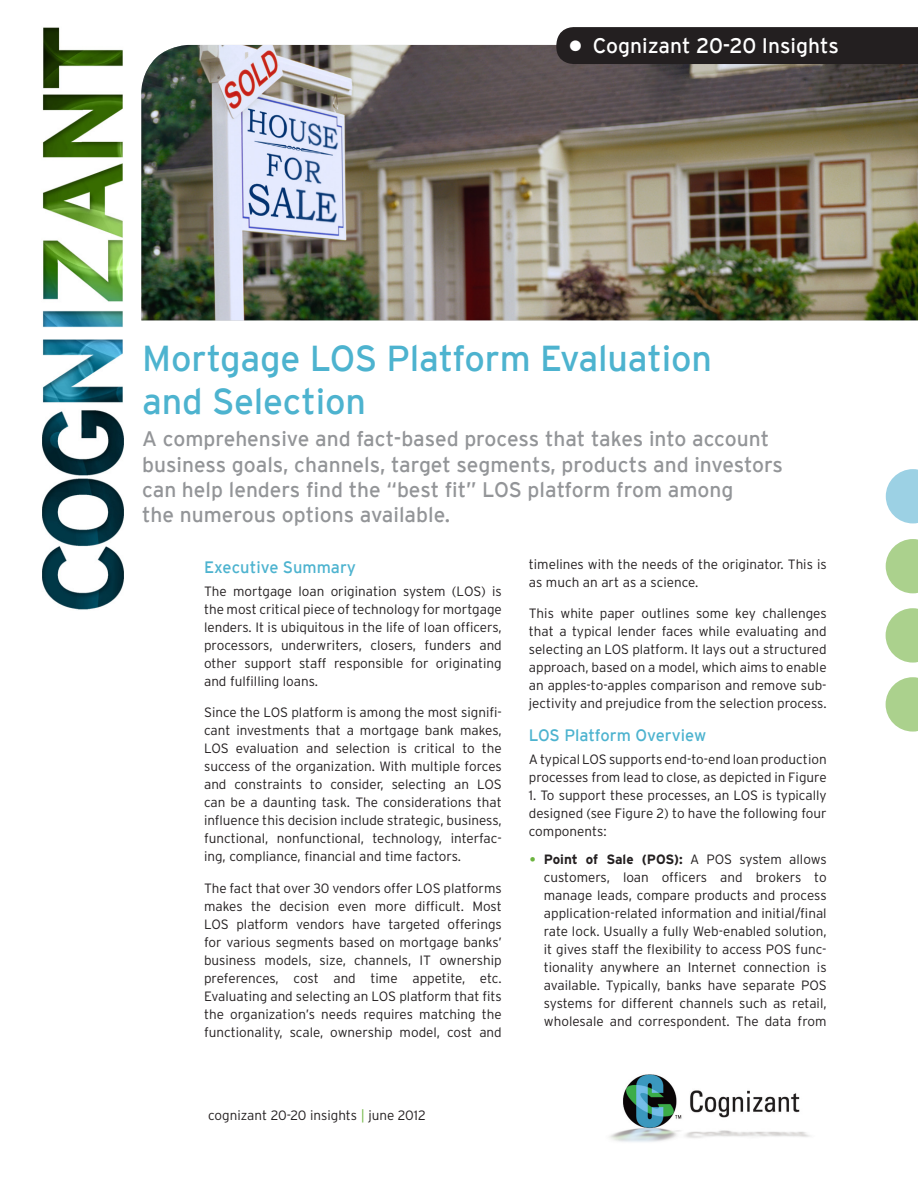
<style>
.page{position:relative;width:918px;height:1188px;background:#fff}
.page>*{position:absolute;margin:0;border:0;box-sizing:border-box;transform-origin:0 0}
.t1{font:36px/43.2px "Interstate";letter-spacing:-.005em;color:#4db3cf}
.Title_deck{font:21px/25.2px "Interstate";color:#939598}
.t2{font:21px "Interstate";color:#fff}
.Body_Head{font:16.5px "Interstate";color:#4db3cf}
.Body{font:300 13.5px/18px "Interstate";color:#231f20;text-align:justify}
.s1{font-size:36px}
.s2{font-size:21px;color:#6cb43f}
.s3{font-weight:700}
.s4{color:#6cb43f}
</style>
<div class="page">
<img style="left:141px;top:45px;width:777px;height:275px">
<img style="left:609px;top:1074px;width:201px;height:68px">
<img style="left:42px;top:27px;width:82px;height:583px">
<div style="left:556px;top:27px;width:362px;height:38px;background:#231f20"></div>
<svg style="left:886px;top:469px;width:32px;height:54px"></svg>
<svg style="left:886px;top:539px;width:32px;height:54px"></svg>
<svg style="left:886px;top:608px;width:32px;height:55px"></svg>
<svg style="left:886px;top:677px;width:32px;height:55px"></svg>
<p class="t2" style="left:568px;top:34px;width:273px"><span class="s1">•</span> Cognizant 20-20 Insights</p>
<p class="t1" style="left:142px;top:336px;width:571px">Mortgage LOS Platform Evaluation and Selection</p>
<p class="Title_deck" style="left:142px;top:426px;width:642px">A comprehensive and fact-based process that takes into account business goals, channels, target segments, products and investors can help lenders find the “best fit” LOS platform from among<br>the numerous options available.</p>
<p class="Body_Head" style="left:204px;top:558px;width:154px">Executive Summary</p>
<p class="Body" style="left:204px;top:582px;width:299px">The mortgage loan origination system (LOS) is the most critical piece of technology for mortgage lenders. It is ubiquitous in the life of loan officers, processors, underwriters, closers, funders and other support staff responsible for originating and fulfilling loans.</p>
<p class="Body" style="left:204px;top:703px;width:299px">Since the LOS platform is among the most signifi&shy;cant investments that a mortgage bank makes, LOS evaluation and selection is critical to the success of the organization. With multiple forces and constraints to consider, selecting an LOS can be a daunting task. The considerations that influence this decision include strategic, business, functional, nonfunctional, technology, interfac&shy;ing, compliance, financial and time factors.</p>
<p class="Body" style="left:204px;top:879px;width:299px">The fact that over 30 vendors offer LOS platforms makes the decision even more difficult. Most LOS platform vendors have targeted offerings for various segments based on mortgage banks’ business models, size, channels, IT ownership preferences, cost and time appetite, etc.<br>Evaluating and selecting an LOS platform that fits the organization’s needs requires matching the functionality, scale, ownership model, cost and</p>
<p class="Body" style="left:529px;top:555px;width:299px">timelines with the needs of the originator. This is as much an art as a science.</p>
<p class="Body" style="left:529px;top:605px;width:299px">This white paper outlines some key challenges that a typical lender faces while evaluating and selecting an LOS platform. It lays out a structured approach, based on a model, which aims to enable an apples-to-apples comparison and remove sub&shy;jectivity and prejudice from the selection process.</p>
<p class="Body_Head" style="left:529px;top:726px;width:179px">LOS Platform Overview</p>
<p class="Body" style="left:529px;top:750px;width:299px">A typical LOS supports end-to-end loan production processes from lead to close, as depicted in Figure</p>
<p class="Body" style="left:529px;top:786px;width:299px">1. To support these processes, an LOS is typically designed (see Figure 2) to have the following four components:</p>
<p class="Body" style="left:544px;top:851px;width:284px;text-indent:-15px"><span class="s2">•</span> <span class="s3">Point of Sale (POS):</span> A POS system allows customers, loan officers and brokers to manage leads, compare products and process application-related information and initial/final rate lock. Usually a fully Web-enabled solution, it gives staff the flexibility to access POS func&shy;tionality anywhere an Internet connection is available. Typically, banks have separate POS systems for different channels such as retail, wholesale and correspondent. The data from</p>
<p class="Body" style="left:208px;top:1106px;width:219px">cognizant 20-20 insights <span class="s4">|</span> june 2012</p>
</div>
